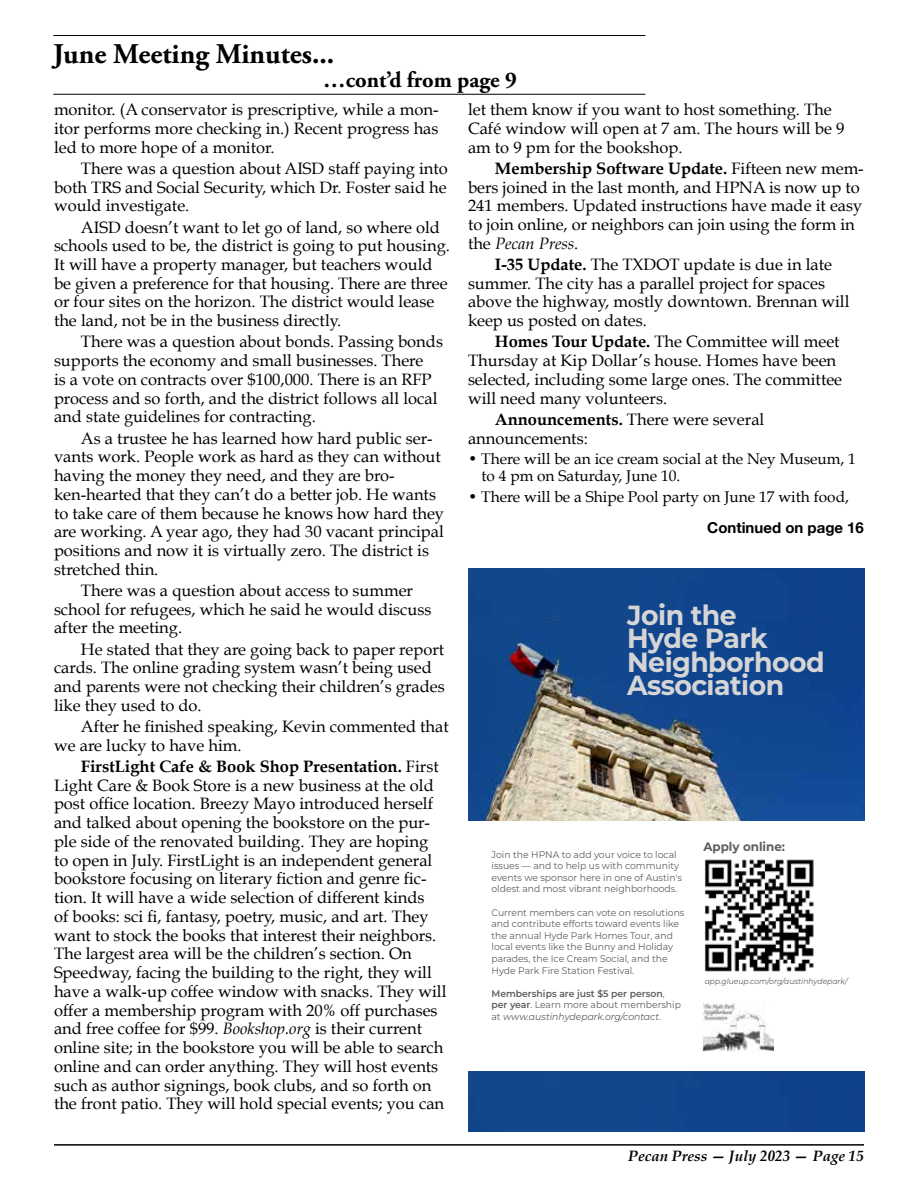
<style>
.page{position:relative;width:918px;height:1188px;background:#fff}
.page>*{position:absolute;margin:0;border:0;box-sizing:border-box;transform-origin:0 0}
.t1{font:700 28.5px "Adobe Garamond Pro";color:#000}
.t2{font:700 27.6px/23.4px "Montserrat Roman";letter-spacing:-.02em;color:#d5d5d5}
.t3{font:700 22.5px "Adobe Garamond Pro";color:#000}
.t4{font:16.5px/18.8px "Book Antiqua";color:#000}
.t5{font:15.45px/17.7px "Book Antiqua";color:#000}
.t6{font:italic 700 15px "Book Antiqua";color:#000}
.t7{font:700 15px "Helvetica Neue";color:#000}
.t8{font:700 12.3px "Montserrat Roman";color:#5e5e5e}
.t9{font:9.6px/11.6px "Montserrat Roman";color:#5e5e5e}
.t10{font:600 9.6px/11.6px "Montserrat Roman";color:#5e5e5e}
.t11{font:italic 9.6px "Montserrat";color:#5e5e5e}
.t12{font:italic 7.8px "Montserrat";color:#5e5e5e}
.s1{font-weight:700}
.s2{font-style:italic}
.s3{font-weight:400}
.s4{font-family:"Montserrat Roman";font-style:normal}
</style>
<div class="page">
<hr style="left:54px;top:1144px;width:810px;height:2px;background:#000">
<img style="left:468px;top:621px;width:396px;height:200px">
<div style="left:468px;top:568px;width:396px;height:53px;background:#12468b"></div>
<img style="left:704px;top:859px;width:110px;height:113px">
<div style="left:468px;top:1072px;width:396px;height:59px;background:#12468b"></div>
<img style="left:702px;top:1003px;width:72px;height:49px">
<svg style="left:766px;top:1003px;width:8px;height:34px"></svg>
<hr style="left:53px;top:35px;width:592px;height:1px;background:#000">
<hr style="left:53px;top:94px;width:592px;height:1px;background:#000">
<h1 class="t1" style="left:53px;top:37px;width:283px">June Meeting Minutes...</h1>
<h3 class="t3" style="left:323px;top:67px;width:195px">…cont’d from page 9</h3>
<p class="t4" style="left:468px;top:100px;width:378px">let them know if you want to host something. The<br>Café window will open at 7 am. The hours will be 9 am to 9 pm for the bookshop.</p>
<p class="t4" style="left:468px;top:159px;width:397px;text-indent:27px"><span class="s1">Membership Software Update.</span> Fifteen new mem&shy;bers joined in the last month, and HPNA is now up to 241 members. Updated instructions have made it easy to join online, or neighbors can join using the form in the <span class="s2">Pecan Press</span>.</p>
<p class="t4" style="left:468px;top:255px;width:383px;text-indent:27px"><span class="s1">I-35 Update.</span> The TXDOT update is due in late summer. The city has a parallel project for spaces above the highway, mostly downtown. Brennan will keep us posted on dates.</p>
<p class="t4" style="left:468px;top:332px;width:376px;text-indent:27px"><span class="s1">Homes Tour Update.</span> The Committee will meet Thursday at Kip Dollar’s house. Homes have been selected, including some large ones. The committee will need many volunteers.</p>
<p class="t4" style="left:468px;top:410px;width:298px;text-indent:27px"><span class="s1">Announcements.</span> There were several announcements:</p>
<p class="t5" style="left:482px;top:450px;width:376px;text-indent:-14px">• There will be an ice cream social at the Ney Museum, 1 to 4 pm on Saturday, June 10.</p>
<p class="t5" style="left:468px;top:488px;width:383px">• There will be a Shipe Pool party on June 17 with food,</p>
<p class="t4" style="left:54px;top:100px;width:386px;text-align:justify">monitor. (A conservator is prescriptive, while a mon&shy;itor performs more checking in.) Recent progress has led to more hope of a monitor.</p>
<p class="t4" style="left:54px;top:159px;width:395px;text-align:justify;text-indent:27px">There was a question about AISD staff paying into both TRS and Social Security, which Dr. Foster said he would investigate.</p>
<p class="t4" style="left:54px;top:218px;width:398px;text-indent:27px">AISD doesn’t want to let go of land, so where old schools used to be, the district is going to put housing.<br>It will have a property manager, but teachers would be given a preference for that housing. There are three or four sites on the horizon. The district would lease the land, not be in the business directly.</p>
<p class="t4" style="left:54px;top:332px;width:391px;text-indent:27px">There was a question about bonds. Passing bonds supports the economy and small businesses. There<br>is a vote on contracts over $100,000. There is an RFP process and so forth, and the district follows all local and state guidelines for contracting.</p>
<p class="t4" style="left:54px;top:429px;width:392px;text-indent:27px">As a trustee he has learned how hard public ser&shy;vants work. People work as hard as they can without having the money they need, and they are bro&shy;ken-hearted that they can’t do a better job. He wants to take care of them because he knows how hard they are working. A year ago, they had 30 vacant principal positions and now it is virtually zero. The district is stretched thin.</p>
<p class="t4" style="left:54px;top:581px;width:379px;text-indent:27px">There was a question about access to summer school for refugees, which he said he would discuss after the meeting.</p>
<p class="t4" style="left:54px;top:640px;width:392px;text-indent:27px">He stated that they are going back to paper report cards. The online grading system wasn’t being used and parents were not checking their children’s grades like they used to do.</p>
<p class="t4" style="left:54px;top:717px;width:396px;text-indent:27px">After he finished speaking, Kevin commented that we are lucky to have him.</p>
<p class="t4" style="left:54px;top:757px;width:394px;text-indent:27px"><span class="s1">FirstLight Cafe &amp; Book Shop Presentation.</span> First Light Care &amp; Book Store is a new business at the old post office location. Breezy Mayo introduced herself and talked about opening the bookstore on the pur&shy;ple side of the renovated building. They are hoping to open in July. FirstLight is an independent general bookstore focusing on literary fiction and genre fic&shy;tion. It will have a wide selection of different kinds<br>of books: sci fi, fantasy, poetry, music, and art. They want to stock the books that interest their neighbors.<br>The largest area will be the children’s section. On Speedway, facing the building to the right, they will have a walk-up coffee window with snacks. They will offer a membership program with 20% off purchases and free coffee for $99. <span class="s2">Bookshop.org</span> is their current online site; in the bookstore you will be able to search online and can order anything. They will host events such as author signings, book clubs, and so forth on the front patio. They will hold special events; you can</p>
<p class="t7" style="left:707px;top:516px;width:158px">Continued on page 16</p>
<h2 class="t2" style="left:627px;top:602px;width:199px">Join the<br>Hyde Park<br>Neighborhood<br>Association</h2>
<p class="t8" style="left:703px;top:838px;width:83px">Apply online:</p>
<p class="t9" style="left:492px;top:848px;width:192px">Join the HPNA to add your voice to local issues — and to help us with community events we sponsor here in one of Austin's oldest and most vibrant neighborhoods.</p>
<p class="t9" style="left:492px;top:906px;width:194px">Current members can vote on resolutions and contribute efforts toward events like the annual Hyde Park Homes Tour, and local events like the Bunny and Holiday parades, the Ice Cream Social, and the Hyde Park Fire Station Festival.</p>
<p class="t10" style="left:492px;top:987px;width:191px">Memberships are just $5 per person<span class="s3">, </span>per year<span class="s3">. Learn more about membership</span></p>
<p class="t11" style="left:492px;top:1010px;width:171px"><span class="s4">at</span> www.austinhydepark.org/contact.</p>
<p class="t12" style="left:705px;top:976px;width:144px">app.glueup.com/org/austinhydepark/</p>
<p class="t6" style="left:628px;top:1147px;width:237px">Pecan Press — July 2023 — Page 15</p>
</div>
